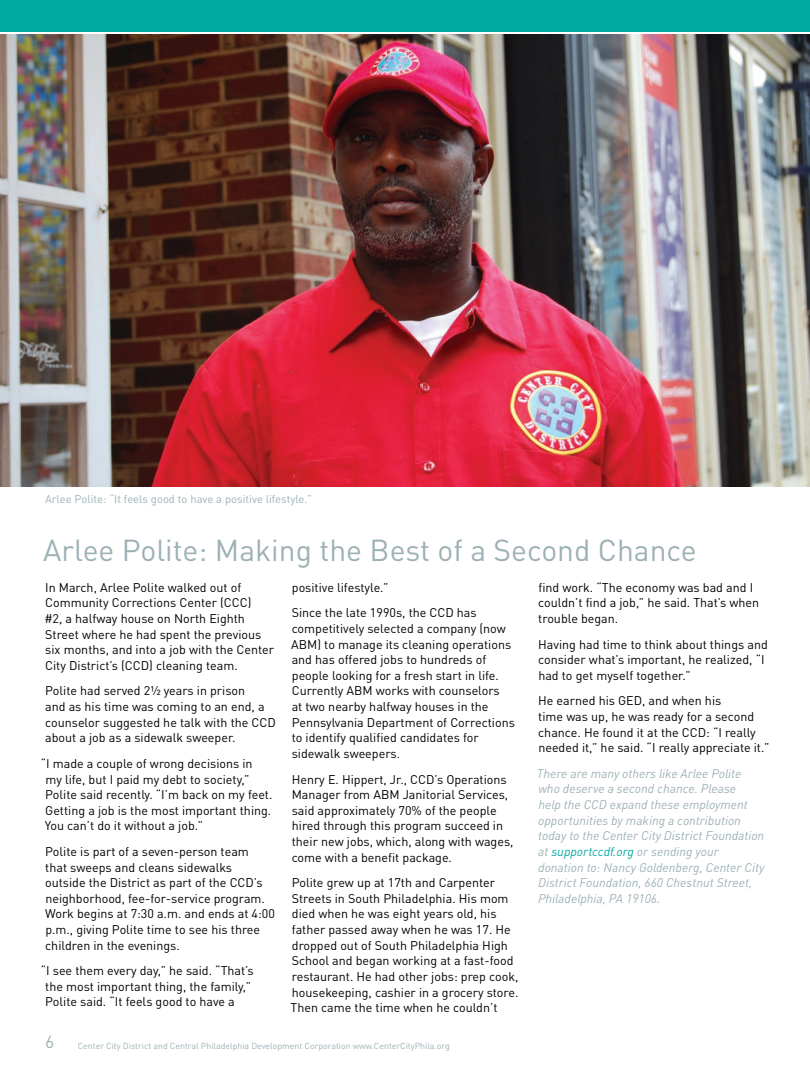
<style>
.page{position:relative;width:810px;height:1080px;background:#fff}
.page>*{position:absolute;margin:0;border:0;box-sizing:border-box;transform-origin:0 0}
.t1{font:30px "DINOT";color:#9db1b5}
.t2{font:17.5px "DINOT";color:#9db1b5}
.Body{font:12.5px/15.6px "DINOT";color:#000}
.Body-2{font:italic 12.5px/15.6px "DINOT";color:#9db1b5}
.Captions{font:11.25px "DINOT";color:#9db1b5}
.t3{font:8.75px "DINOT";color:#9db1b5}
.s1{color:#00a9a2}
</style>
<div class="page">
<div style="left:0;top:0;width:810px;height:32px;background:#00a9a2"></div>
<img style="left:0;top:34px;width:810px;height:453px">
<p class="Captions" style="left:45px;top:492px;width:269px">Arlee Polite: “It feels good to have a positive lifestyle.”</p>
<p class="t1" style="left:43px;top:531px;width:655px">Arlee Polite: Making the Best of a Second Chance</p>
<p class="Body" style="left:44px;top:579px;width:231px">In March, Arlee Polite walked out of Community Corrections Center (CCC)<br>#2, a halfway house on North Eighth Street where he had spent the previous six months, and into a job with the Center City District’s (CCD) cleaning team.</p>
<p class="Body" style="left:45px;top:683px;width:232px">Polite had served 2½ years in prison<br>and as his time was coming to an end, a counselor suggested he talk with the CCD about a job as a sidewalk sweeper.</p>
<p class="Body" style="left:45px;top:755px;width:229px;text-indent:-4px">“I made a couple of wrong decisions in<br>my life, but I paid my debt to society,” Polite said recently. “I’m back on my feet.<br>Getting a job is the most important thing.<br>You can’t do it without a job.”</p>
<p class="Body" style="left:45px;top:843px;width:231px">Polite is part of a seven-person team<br>that sweeps and cleans sidewalks outside the District as part of the CCD’s neighborhood, fee-for-service program.<br>Work begins at 7:30 a.m. and ends at 4:00 p.m., giving Polite time to see his three children in the evenings.</p>
<p class="Body" style="left:45px;top:963px;width:210px;text-indent:-4px">“I see them every day,” he said. “That’s the most important thing, the family,”<br>Polite said. “It feels good to have a</p>
<p class="Body" style="left:292px;top:579px;width:98px">positive lifestyle.”</p>
<p class="Body" style="left:291px;top:605px;width:225px">Since the late 1990s, the CCD has competitively selected a company (now ABM) to manage its cleaning operations and has offered jobs to hundreds of people looking for a fresh start in life.<br>Currently ABM works with counselors<br>at two nearby halfway houses in the Pennsylvania Department of Corrections to identify qualified candidates for sidewalk sweepers.</p>
<p class="Body" style="left:292px;top:771px;width:223px">Henry E. Hippert, Jr., CCD’s Operations Manager from ABM Janitorial Services, said approximately 70% of the people hired through this program succeed in their new jobs, which, along with wages, come with a benefit package.</p>
<p class="Body" style="left:291px;top:875px;width:229px">Polite grew up at 17th and Carpenter Streets in South Philadelphia. His mom died when he was eight years old, his father passed away when he was 17. He dropped out of South Philadelphia High School and began working at a fast-food restaurant. He had other jobs: prep cook, housekeeping, cashier in a grocery store.<br>Then came the time when he couldn’t</p>
<p class="t2" style="left:45px;top:1031px;width:11px">6</p>
<p class="t3" style="left:78px;top:1040px;width:374px">Center City District and Central Philadelphia Development Corporation www.CenterCityPhila.org</p>
<p class="Body" style="left:538px;top:579px;width:223px">find work. “The economy was bad and I couldn’t find a job,” he said. That’s when trouble began.</p>
<p class="Body" style="left:538px;top:636px;width:231px">Having had time to think about things and consider what’s important, he realized, “I had to get myself together.”</p>
<p class="Body" style="left:538px;top:693px;width:233px">He earned his GED, and when his<br>time was up, he was ready for a second chance. He found it at the CCD: “I really needed it,” he said. “I really appreciate it.”</p>
<p class="Body-2" style="left:537px;top:765px;width:229px">There are many others like Arlee Polite who deserve a second chance. Please<br>help the CCD expand these employment opportunities by making a contribution today to the Center City District Foundation at <span class="s1">supportccdf.org</span> or sending your donation to: Nancy Goldenberg, Center City District Foundation, 660 Chestnut Street, Philadelphia, PA 19106.</p>
</div>
